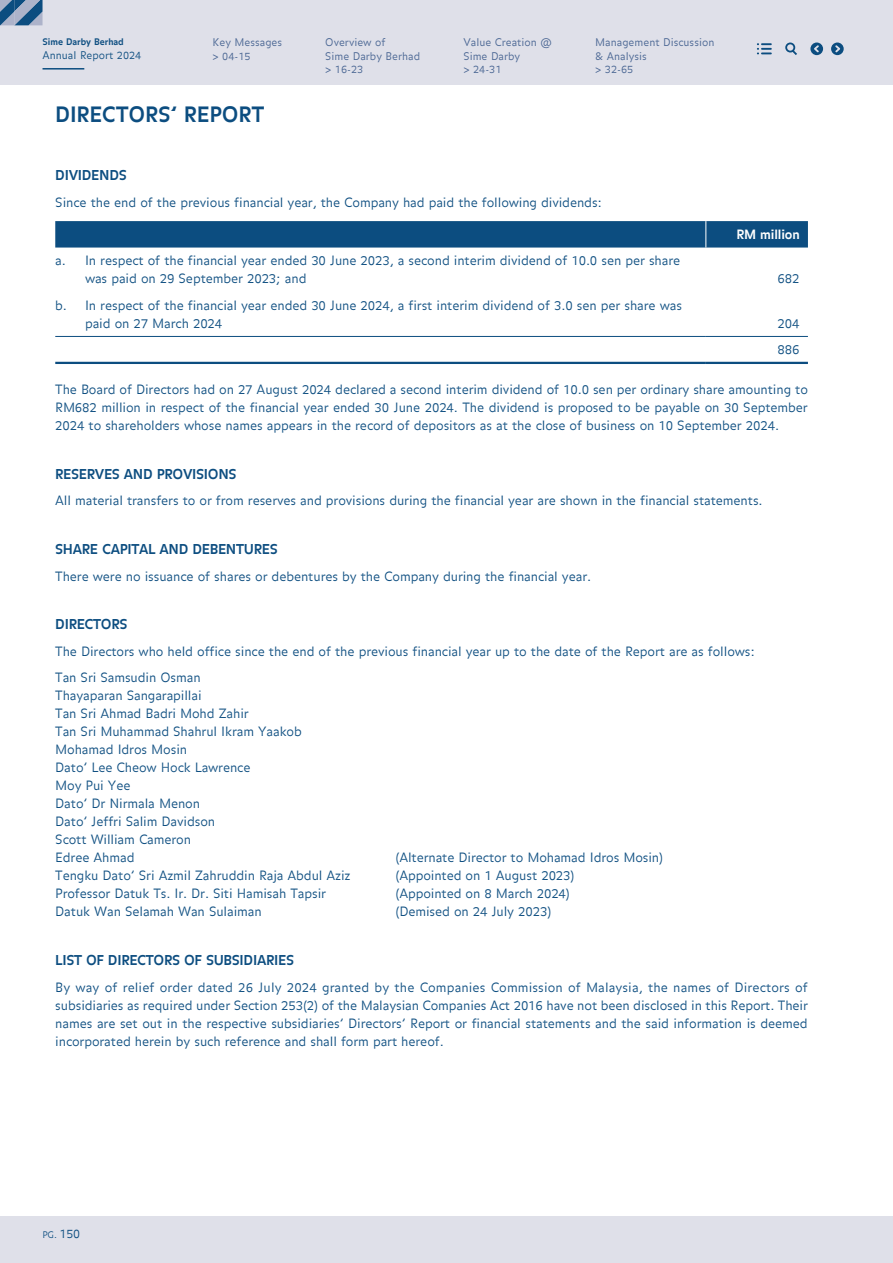
<style>
.page{position:relative;width:893px;height:1263px;background:#fff}
.page>*{position:absolute;margin:0;border:0;box-sizing:border-box;transform-origin:0 0}
.t1{font:700 21px "Balance";letter-spacing:-.005em;color:#0c4d80}
.t2{font:700 13.5px "Balance";letter-spacing:-.02em;color:#0c4d80}
.t3{font:300 12.75px/18px "Balance";letter-spacing:-.01em;color:#0c4d80}
.t4{font:700 12.75px "Balance";letter-spacing:-.01em;color:#fff}
.t5{font:300 10.5px/13.5px "Balance";color:#466391}
.t6{font:300 10.5px "Balance";color:#0c4d80}
.t7{font:700 9px "Balance";color:#0c4d80}
.t8{font:300 9px "Balance";color:#0c4d80}
.s1{font-size:12px}
</style>
<div class="page">
<svg style="left:55px;top:221px;width:753px;height:27px"></svg>
<hr style="left:55px;top:336px;width:651px;height:1px;background:#0c4d80">
<hr style="left:706px;top:336px;width:102px;height:1px;background:#0c4d80">
<hr style="left:55px;top:362px;width:651px;height:2px;background:#0c4d80">
<hr style="left:706px;top:362px;width:102px;height:2px;background:#0c4d80">
<div style="left:0;top:0;width:893px;height:85px;background:#dfe0e9"></div>
<svg style="left:0;top:0;width:43px;height:25px"></svg>
<div style="left:0;top:1216px;width:893px;height:47px;background:#dfe0e9"></div>
<hr style="left:43px;top:68px;width:41px;height:2px;background:#0c4d80">
<svg style="left:785px;top:43px;width:12px;height:12px"></svg>
<svg style="left:831px;top:43px;width:13px;height:12px"></svg>
<svg style="left:810px;top:43px;width:13px;height:12px"></svg>
<svg style="left:757px;top:43px;width:15px;height:11px"></svg>
<p class="t7" style="left:43px;top:36px;width:83px">Sime Darby Berhad</p>
<p class="t6" style="left:43px;top:49px;width:100px">Annual Report 2024</p>
<p class="t5" style="left:325px;top:36px;width:96px">Overview of<br>Sime Darby Berhad &gt; 16-23</p>
<p class="t5" style="left:213px;top:36px;width:71px">Key Messages &gt; 04-15</p>
<p class="t5" style="left:463px;top:36px;width:90px">Value Creation @<br>Sime Darby<br>&gt; 24-31</p>
<p class="t5" style="left:595px;top:36px;width:121px">Management Discussion &amp; Analysis<br>&gt; 32-65</p>
<h1 class="t1" style="left:55px;top:102px;width:211px">DIRECTORS’ REPORT</h1>
<p class="t2" style="left:55px;top:167px;width:73px">DIVIDENDS</p>
<p class="t3" style="left:55px;top:194px;width:548px">Since the end of the previous financial year, the Company had paid the following dividends:</p>
<p class="t3" style="left:85px;top:253px;width:597px;text-indent:-30px">a. In respect of the financial year ended 30 June 2023, a second interim dividend of 10.0 sen per share was paid on 29 September 2023; and</p>
<p class="t4" style="left:736px;top:227px;width:65px">RM million</p>
<p class="t3" style="left:777px;top:271px;width:23px">682</p>
<p class="t3" style="left:85px;top:297px;width:598px;text-indent:-30px">b. In respect of the financial year ended 30 June 2024, a first interim dividend of 3.0 sen per share was paid on 27 March 2024</p>
<p class="t3" style="left:777px;top:311px;width:23px;line-height:26.4px">204<br>886</p>
<p class="t3" style="left:55px;top:381px;width:754px;text-align:justify">The Board of Directors had on 27 August 2024 declared a second interim dividend of 10.0 sen per ordinary share amounting to RM682 million in respect of the financial year ended 30 June 2024. The dividend is proposed to be payable on 30 September 2024 to shareholders whose names appears in the record of depositors as at the close of business on 10 September 2024.</p>
<p class="t2" style="left:55px;top:466px;width:183px">RESERVES AND PROVISIONS</p>
<p class="t3" style="left:55px;top:492px;width:709px">All material transfers to or from reserves and provisions during the financial year are shown in the financial statements.</p>
<p class="t2" style="left:55px;top:541px;width:224px">SHARE CAPITAL AND DEBENTURES</p>
<p class="t3" style="left:55px;top:568px;width:537px">There were no issuance of shares or debentures by the Company during the financial year.</p>
<p class="t2" style="left:55px;top:616px;width:74px">DIRECTORS</p>
<p class="t3" style="left:55px;top:639px;width:701px;line-height:26.5px">The Directors who held office since the end of the previous financial year up to the date of the Report are as follows:<br>Tan Sri Samsudin Osman</p>
<p class="t3" style="left:55px;top:687px;width:248px">Thayaparan Sangarapillai<br>Tan Sri Ahmad Badri Mohd Zahir<br>Tan Sri Muhammad Shahrul Ikram Yaakob<br>Mohamad Idros Mosin<br>Dato’ Lee Cheow Hock Lawrence<br>Moy Pui Yee<br>Dato’ Dr Nirmala Menon<br>Dato’ Jeffri Salim Davidson<br>Scott William Cameron<br>Edree Ahmad</p>
<p class="t3" style="left:395px;top:850px;width:269px">(Alternate Director to Mohamad Idros Mosin)</p>
<p class="t3" style="left:55px;top:868px;width:297px">Tengku Dato’ Sri Azmil Zahruddin Raja Abdul Aziz</p>
<p class="t3" style="left:395px;top:868px;width:181px">(Appointed on 1 August 2023)</p>
<p class="t3" style="left:55px;top:886px;width:272px">Professor Datuk Ts. Ir. Dr. Siti Hamisah Tapsir</p>
<p class="t3" style="left:395px;top:886px;width:176px">(Appointed on 8 March 2024)</p>
<p class="t3" style="left:55px;top:904px;width:208px">Datuk Wan Selamah Wan Sulaiman</p>
<p class="t3" style="left:395px;top:904px;width:157px">(Demised on 24 July 2023)</p>
<p class="t2" style="left:55px;top:952px;width:240px">LIST OF DIRECTORS OF SUBSIDIARIES</p>
<p class="t3" style="left:55px;top:979px;width:754px;text-align:justify">By way of relief order dated 26 July 2024 granted by the Companies Commission of Malaysia, the names of Directors of subsidiaries as required under Section 253(2) of the Malaysian Companies Act 2016 have not been disclosed in this Report. Their names are set out in the respective subsidiaries’ Directors’ Report or financial statements and the said information is deemed incorporated herein by such reference and shall form part hereof.</p>
<p class="t8" style="left:43px;top:1229px;width:39px">PG. <span class="s1">150</span></p>
</div>
